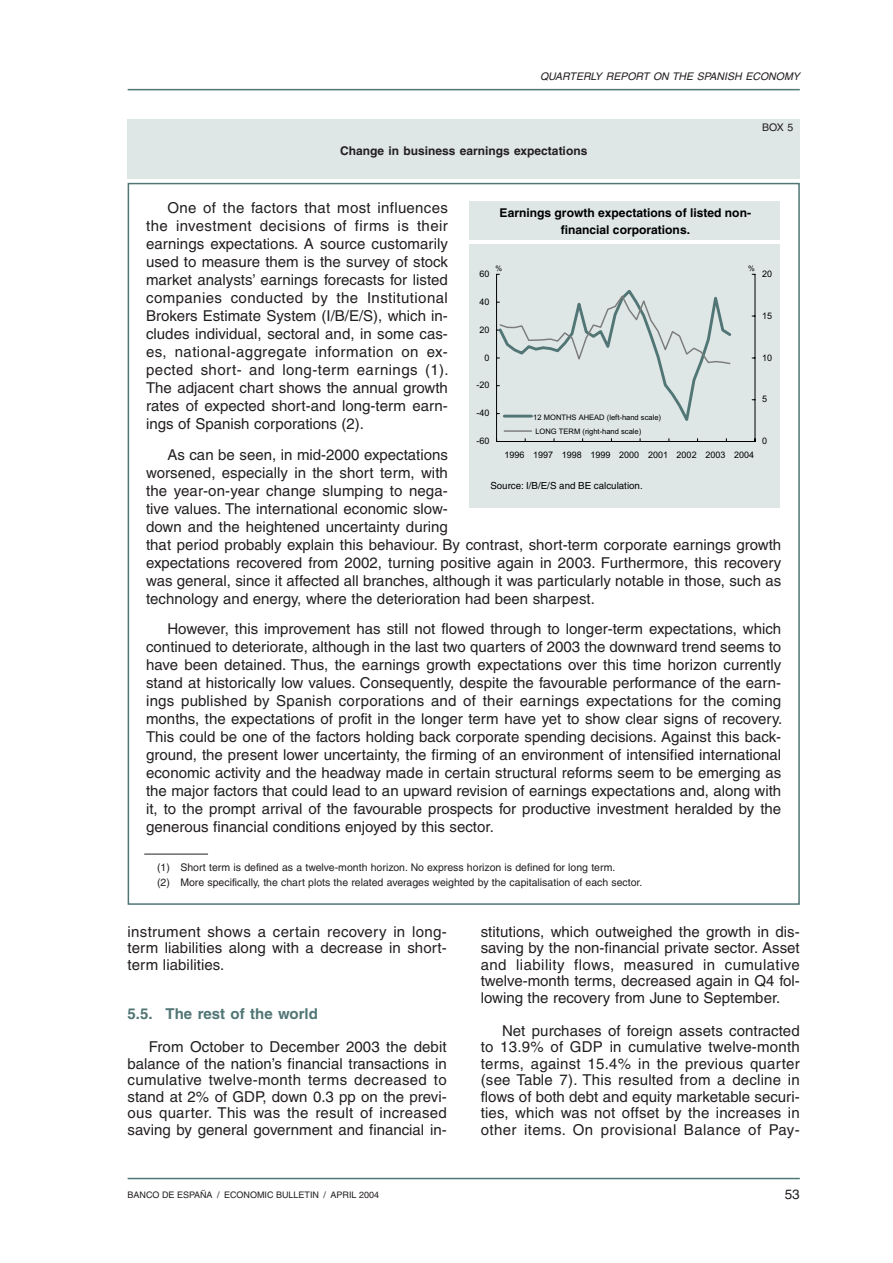
<style>
.page{position:relative;width:893px;height:1263px;background:#fff}
.page>*{position:absolute;margin:0;border:0;box-sizing:border-box;transform-origin:0 0}
.t1{font:15px/18px "Helvetica";color:#231f20;text-align:justify}
.t2{font:700 15px "Helvetica";color:#517675}
.t3{font:13.5px "Helvetica";color:#231f20}
.t4{font:700 12px/16.2px "Helvetica";color:#000;text-align:center}
.t5{font:700 12px "Helvetica";color:#231f20}
.t6{font:10.5px/14.1px "Helvetica";color:#231f20}
.t7{font:italic 10.5px "Helvetica";color:#231f20}
.t8{font:9.75px "Helvetica";color:#000}
.t9{font:9px "Arial";color:#000}
.t10{font:9px "Helvetica";color:#231f20}
.t11{font:7.5px/14.2px "Arial";color:#000}
</style>
<div class="page">
<hr style="left:128px;top:89px;width:671px;height:1px;background:#517675">
<hr style="left:128px;top:1178px;width:671px;height:1px;background:#517675">
<div style="left:128px;top:119px;width:671px;height:60px;background:#dee6e6"></div>
<hr style="left:144px;top:854px;width:64px;height:1px;background:#231f20">
<div style="left:469px;top:244px;width:310px;height:263px;background:#dee6e6"></div>
<div style="left:469px;top:201px;width:310px;height:39px;background:#dee6e6"></div>
<svg style="left:496px;top:274px;width:259px;height:168px"></svg>
<hr style="left:504px;top:415px;width:27px;height:3px;background:#517675">
<hr style="left:504px;top:430px;width:27px;height:2px;background:#7b7b7b">
<p class="t7" style="left:540px;top:73px;width:261px">QUARTERLY REPORT ON THE SPANISH ECONOMY</p>
<p class="t5" style="left:340px;top:146px;width:249px">Change in business earnings expectations</p>
<p class="t6" style="left:762px;top:122px;width:33px">BOX 5</p>
<p class="t1" style="left:146px;top:200px;width:304px;text-indent:21px">One of the factors that most influences the investment decisions of firms is their earnings expectations. A source customarily used to measure them is the survey of stock market analysts’ earnings forecasts for listed companies conducted by the Institutional Brokers Estimate System (I/B/E/S), which in&shy;cludes individual, sectoral and, in some cas&shy;es, national-aggregate information on ex&shy;pected short- and long-term earnings (1).<br>The adjacent chart shows the annual growth rates of expected short-and long-term earn&shy;ings of Spanish corporations (2).</p>
<p class="t1" style="left:146px;top:447px;width:636px;text-align:left;text-indent:21px">As can be seen, in mid-2000 expectations<br>worsened, especially in the short term, with<br>the year-on-year change slumping to nega-<br>tive values. The international economic slow-<br>down and the heightened uncertainty during<br>that period probably explain this behaviour. By contrast, short-term corporate earnings growth expectations recovered from 2002, turning positive again in 2003. Furthermore, this recovery was general, since it affected all branches, although it was particularly notable in those, such as technology and energy, where the deterioration had been sharpest.</p>
<p class="t1" style="left:146px;top:622px;width:637px;text-indent:21px">However, this improvement has still not flowed through to longer-term expectations, which continued to deteriorate, although in the last two quarters of 2003 the downward trend seems to have been detained. Thus, the earnings growth expectations over this time horizon currently stand at historically low values. Consequently, despite the favourable performance of the earn&shy;ings published by Spanish corporations and of their earnings expectations for the coming months, the expectations of profit in the longer term have yet to show clear signs of recovery.<br>This could be one of the factors holding back corporate spending decisions. Against this back&shy;ground, the present lower uncertainty, the firming of an environment of intensified international economic activity and the headway made in certain structural reforms seem to be emerging as the major factors that could lead to an upward revision of earnings expectations and, along with it, to the prompt arrival of the favourable prospects for productive investment heralded by the generous financial conditions enjoyed by this sector.</p>
<p class="t6" style="left:157px;top:862px;width:487px">(1) Short term is defined as a twelve-month horizon. No express horizon is defined for long term.<br>(2) More specifically, the chart plots the related averages weighted by the capitalisation of each sector.</p>
<p class="t4" style="left:499px;top:206px;width:253px">Earnings growth expectations of listed non&shy;financial corporations.</p>
<p class="t11" style="left:495px;top:262px;width:8px">%</p>
<p class="t11" style="left:748px;top:262px;width:8px">%</p>
<p class="t9" style="left:479px;top:271px;width:12px">60</p>
<p class="t9" style="left:762px;top:271px;width:12px">20</p>
<p class="t9" style="left:479px;top:298px;width:12px">40</p>
<p class="t9" style="left:762px;top:312px;width:12px">15</p>
<p class="t9" style="left:479px;top:326px;width:12px">20</p>
<p class="t9" style="left:762px;top:354px;width:12px">10</p>
<p class="t9" style="left:484px;top:354px;width:7px">0</p>
<p class="t9" style="left:476px;top:382px;width:15px">-20</p>
<p class="t9" style="left:762px;top:396px;width:7px">5</p>
<p class="t9" style="left:476px;top:410px;width:15px">-40</p>
<p class="t11" style="left:533px;top:411px;width:129px">12 MONTHS AHEAD (left-hand scale)<br>LONG TERM (right-hand scale)</p>
<p class="t9" style="left:762px;top:438px;width:7px">0</p>
<p class="t9" style="left:476px;top:438px;width:15px">-60</p>
<p class="t9" style="left:504px;top:451px;width:251px">1996 1997 1998 1999 2000 2001 2002 2003 2004</p>
<p class="t8" style="left:490px;top:482px;width:154px">Source: I/B/E/S and BE calculation.</p>
<p class="t1" style="left:128px;top:925px;width:320px;line-height:16.5px">instrument shows a certain recovery in long&shy;term liabilities along with a decrease in short&shy;term liabilities.</p>
<p class="t2" style="left:128px;top:1009px;width:192px">5.5. The rest of the world</p>
<p class="t1" style="left:128px;top:1040px;width:320px;line-height:16.5px;text-indent:21px">From October to December 2003 the debit balance of the nation’s financial transactions in cumulative twelve-month terms decreased to stand at 2% of GDP, down 0.3 pp on the previ&shy;ous quarter. This was the result of increased saving by general government and financial in-</p>
<p class="t1" style="left:480px;top:925px;width:320px;line-height:16.5px">stitutions, which outweighed the growth in dis&shy;saving by the non-financial private sector. Asset and liability flows, measured in cumulative twelve-month terms, decreased again in Q4 fol&shy;lowing the recovery from June to September.</p>
<p class="t1" style="left:480px;top:1024px;width:320px;line-height:16.5px;text-indent:21px">Net purchases of foreign assets contracted to 13.9% of GDP in cumulative twelve-month terms, against 15.4% in the previous quarter (see Table 7). This resulted from a decline in flows of both debt and equity marketable securi&shy;ties, which was not offset by the increases in other items. On provisional Balance of Pay-</p>
<p class="t10" style="left:128px;top:1191px;width:253px">BANCO DE ESPAÑA / ECONOMIC BULLETIN / APRIL 2004</p>
<p class="t3" style="left:784px;top:1189px;width:17px">53</p>
</div>
